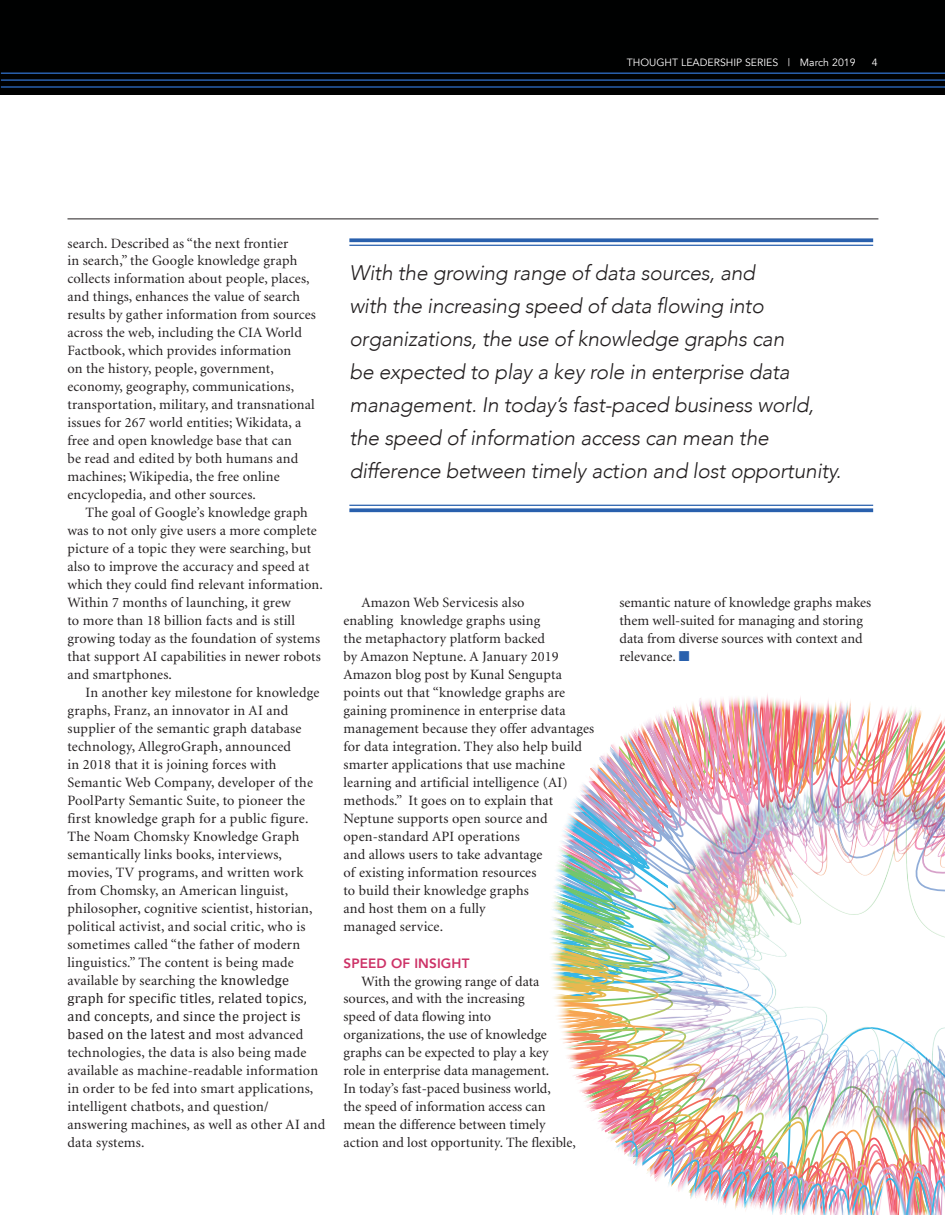
<style>
.page{position:relative;width:945px;height:1215px;background:#fff}
.page>*{position:absolute;margin:0;border:0;box-sizing:border-box;transform-origin:0 0}
.t1{font:italic 300 21px/33px "Avenir";letter-spacing:-.01em;color:#231f20}
.t2{font:14.25px/18px "Minion";letter-spacing:.01em;color:#231f20}
.t3{font:14.25px/18px "Cambria";letter-spacing:.015em;color:#231f20}
.t4{font:800 13.5px "Avenir";letter-spacing:.01em;color:#cd3267}
.t5{font:10.5px "Avenir";color:#fff}
.s1{font-family:"Cambria"}
.s2{font-family:"Minion"}
.s3{color:#2960ad}
</style>
<div class="page">
<div style="left:0;top:0;width:945px;height:95px;background:#000101"></div>
<hr style="left:1px;top:72px;width:944px;height:2px;background:#2960ad">
<hr style="left:1px;top:79px;width:944px;height:2px;background:#2960ad">
<hr style="left:1px;top:86px;width:944px;height:2px;background:#2960ad">
<hr style="left:68px;top:219px;width:810px;height:1px;background:#231f20">
<svg style="left:349px;top:238px;width:524px;height:4px;background:#3e70b5"></svg>
<hr style="left:349px;top:245px;width:524px;height:1px;background:#2960ad">
<hr style="left:349px;top:505px;width:524px;height:1px;background:#2960ad">
<svg style="left:349px;top:508px;width:524px;height:4px;background:#3e70b5"></svg>
<img style="left:620px;top:694px;width:325px;height:44px">
<img style="left:562px;top:738px;width:383px;height:98px">
<img style="left:555px;top:836px;width:390px;height:52px">
<img style="left:551px;top:888px;width:394px;height:58px">
<svg style="left:551px;top:946px;width:236px;height:51px"></svg>
<svg style="left:554px;top:997px;width:391px;height:33px"></svg>
<svg style="left:562px;top:1030px;width:378px;height:13px"></svg>
<svg style="left:563px;top:1043px;width:382px;height:13px"></svg>
<img style="left:567px;top:1056px;width:378px;height:14px">
<img style="left:573px;top:1070px;width:372px;height:13px">
<img style="left:580px;top:1083px;width:365px;height:13px">
<img style="left:585px;top:1096px;width:360px;height:119px">
<img style="left:794px;top:780px;width:38px;height:24px">
<p class="t5" style="left:627px;top:57px;width:230px">THOUGHT LEADERSHIP SERIES | March 2019</p>
<p class="t5" style="left:872px;top:57px;width:7px">4</p>
<p class="t2" style="left:68px;top:234px;width:250px">search. Described as “the next frontier<br>in search,” the Google knowledge graph collects information about people, places, and things, enhances the value of search results by gather information from sources across the web, including the CIA World Factbook, which provides information<br>on the history, people, government, economy, geography, communications, transportation, military, and transnational issues for 267 world entities; Wikidata, a free and open knowledge base that can<br>be read and edited by both humans and machines; Wikipedia, the free online encyclopedia, and other sources.</p>
<p class="t2" style="left:68px;top:504px;width:257px;text-indent:18px">The goal of Google’s knowledge graph was to not only give users a more complete picture of a topic they were searching, but also to improve the accuracy and speed at which they could find relevant information.<br>Within 7 months of launching, it grew<br>to more than 18 billion facts and is still growing today as the foundation of systems that support AI capabilities in newer robots and smartphones.</p>
<p class="t2" style="left:68px;top:684px;width:253px;text-indent:18px">In another key milestone for knowledge graphs, Franz, an innovator in AI and supplier of the semantic graph database technology, AllegroGraph, announced<br>in 2018 that it is joining forces with Semantic Web Company, developer of the PoolParty Semantic Suite, to pioneer the first knowledge graph for a public figure.<br>The Noam Chomsky Knowledge Graph semantically links books, interviews, movies, TV programs, and written work from Chomsky, an American linguist, philosopher, cognitive scientist, historian, political activist, and social critic, who is sometimes called “the father of modern linguistics.” The content is being made available by searching the <span class="s1">knowledge</span></p>
<p class="t3" style="left:68px;top:989px;width:241px">graph for specific titles, related topics, and concepts, and since the project is based on the latest and <span class="s2">most advanced</span></p>
<p class="t2" style="left:68px;top:1044px;width:259px">technologies, the data is also being made available as machine-readable information in order to be fed into smart applications, intelligent chatbots, and question/ answering machines, as well as other AI and data systems.</p>
<p class="t1" style="left:349px;top:256px;width:493px">With the growing range of data sources, and<br>with the increasing speed of data flowing into organizations, the use of knowledge graphs can<br>be expected to play a key role in enterprise data management. In today’s fast-paced business world, the speed of information access can mean the difference between timely action and lost opportunity.</p>
<p class="t2" style="left:343px;top:594px;width:252px;text-indent:18px">Amazon Web Servicesis also<br>enabling knowledge graphs using<br>the metaphactory platform backed<br>by Amazon Neptune. A January 2019<br>Amazon blog post by Kunal Sengupta points out that “knowledge graphs are gaining prominence in enterprise data management because they offer advantages for data integration. They also help build smarter applications that use machine learning and artificial intelligence (AI) methods.” It goes on to explain that Neptune supports open source and open-standard API operations<br>and allows users to take advantage<br>of existing information resources<br>to build their knowledge graphs<br>and host them on a fully<br>managed service.</p>
<p class="t4" style="left:344px;top:951px;width:128px">SPEED OF INSIGHT</p>
<p class="t2" style="left:343px;top:972px;width:234px;text-indent:18px">With the growing range of data sources, and with the increasing<br>speed of data flowing into<br>organizations, the use of knowledge graphs can be expected to play a key<br>role in enterprise data management.<br>In today’s fast-paced business world,<br>the speed of information access can mean the difference between timely action and lost opportunity. The flexible,</p>
<p class="t2" style="left:619px;top:594px;width:253px">semantic nature of knowledge graphs makes them well-suited for managing and storing data from diverse sources with context and relevance. <span class="s3">■</span></p>
</div>
